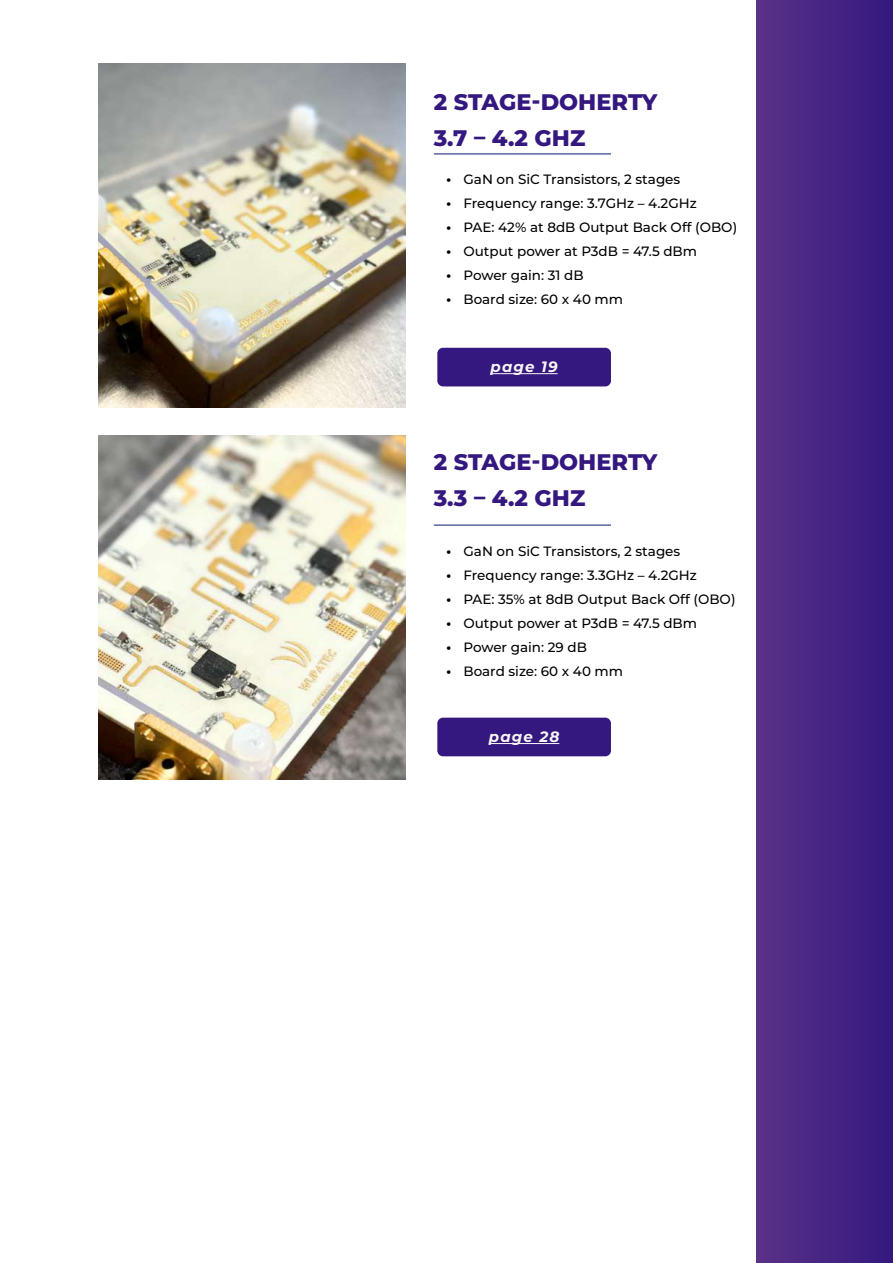
<style>
.page{position:relative;width:893px;height:1263px;background:#fff}
.page>*{position:absolute;margin:0;border:0;box-sizing:border-box;transform-origin:0 0}
.t1{font:800 22.5px/36px "Montserrat";color:#34187f}
.t2{font:italic 700 15px "Montserrat";letter-spacing:.075em;color:#f9f5f3}
.t3{font:500 13.5px/24px "Montserrat";color:#000}
.s1{font-weight:900}
</style>
<div class="page">
<div style="left:437px;top:348px;width:174px;height:38px;background:#34187f;border-radius:6px"></div>
<hr style="left:491px;top:373px;width:67px;height:1px;background:#f9f5f3">
<div style="left:437px;top:718px;width:174px;height:38px;background:#34187f;border-radius:6px"></div>
<hr style="left:489px;top:743px;width:70px;height:1px;background:#f9f5f3">
<img style="left:99px;top:64px;width:306px;height:344px">
<img style="left:99px;top:435px;width:306px;height:344px">
<div style="left:756px;top:0;width:137px;height:1263px;background:linear-gradient(to right,#5a3187,#35187f)"></div>
<hr style="left:434px;top:524px;width:177px;height:2px;background:#5e67a1">
<hr style="left:434px;top:153px;width:177px;height:2px;background:#5e67a1">
<h1 class="t1" style="left:434px;top:82px;width:225px">2 STAGE-DOHERTY<br>3.7 – 4.2 GHZ</h1>
<p class="t3" style="left:446px;top:166px;width:292px"><span class="s1">·</span> GaN on SiC Transistors, 2 stages<br><span class="s1">·</span> Frequency range: 3.7GHz – 4.2GHz<br><span class="s1">·</span> PAE: 42% at 8dB Output Back Off (OBO) <span class="s1">·</span> Output power at P3dB = 47.5 dBm<br><span class="s1">·</span> Power gain: 31 dB<br><span class="s1">·</span> Board size: 60 x 40 mm</p>
<p class="t2" style="left:491px;top:356px;width:69px">page 19</p>
<h1 class="t1" style="left:434px;top:442px;width:225px">2 STAGE-DOHERTY<br>3.3 – 4.2 GHZ</h1>
<p class="t3" style="left:446px;top:538px;width:291px"><span class="s1">·</span> GaN on SiC Transistors, 2 stages<br><span class="s1">·</span> Frequency range: 3.3GHz – 4.2GHz<br><span class="s1">·</span> PAE: 35% at 8dB Output Back Off (OBO) <span class="s1">·</span> Output power at P3dB = 47.5 dBm<br><span class="s1">·</span> Power gain: 29 dB<br><span class="s1">·</span> Board size: 60 x 40 mm</p>
<p class="t2" style="left:489px;top:726px;width:72px">page 28</p>
</div>
